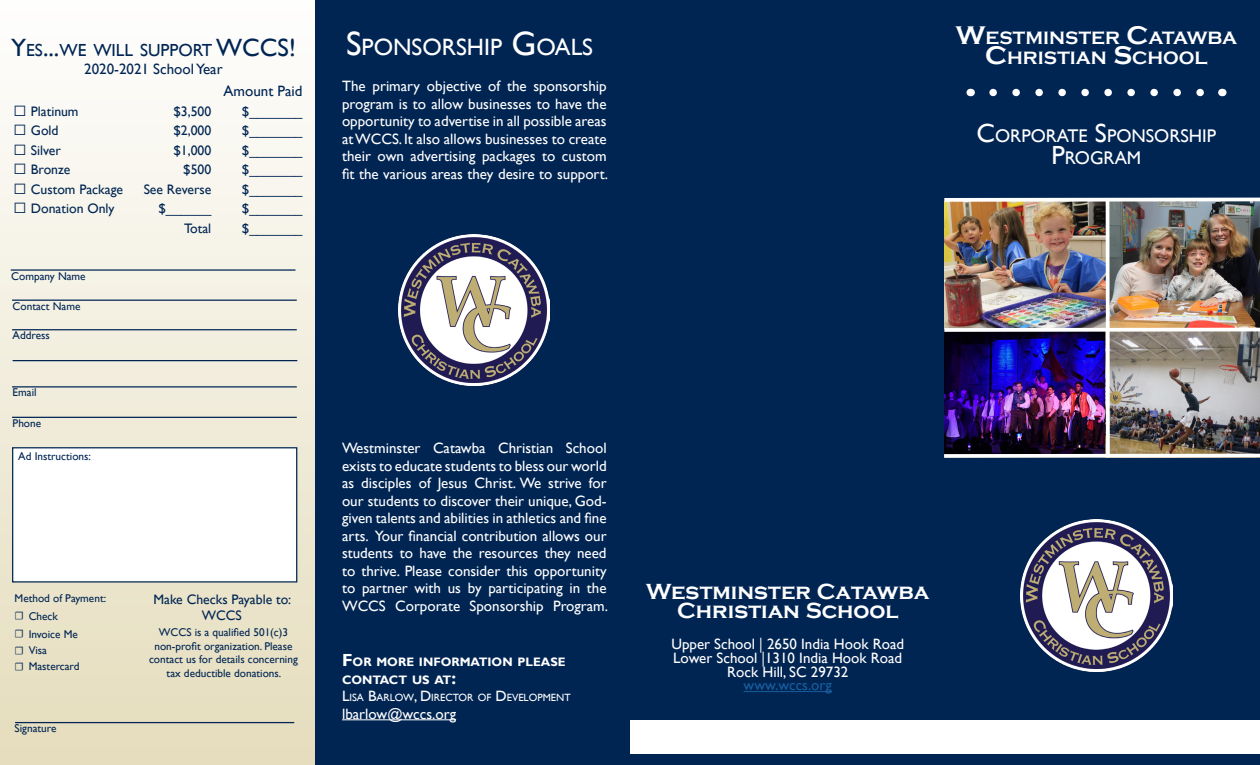
<style>
.page{position:relative;width:1260px;height:765px;background:#fff}
.page>*{position:absolute;margin:0;border:0;box-sizing:border-box;transform-origin:0 0}
.t1{font:23.62px "Gill Sans";color:#fff}
.t2{font:700 22.5px "Copperplate Gothic";color:#fff}
.t3{font:700 18.38px "Copperplate Gothic";color:#fff}
.t4{font:18.38px "Gill Sans";color:#fff}
.t5{font:17.5px "Gill Sans";color:#002553}
.t6{font:15px/17.5px "Gill Sans";color:#fff;text-align:justify}
.t7{font:15px "Gill Sans";color:#002553}
.t8{font:15px "Gill Sans";color:#175d9e}
.t9{font:13.75px "Gill Sans";color:#002553}
.t10{font:700 12.25px/17.5px "Gill Sans";color:#fff}
.t11{font:11.25px/13.5px "Gill Sans";color:#002553;text-align:center}
.t12{font:10.5px "Gill Sans";color:#fff}
.s1{font-size:25px}
.s2{font-family:"Minion Pro"}
.s3{font-size:33.75px}
.s4{font-size:26.25px}
.s5{font-size:17.5px}
.s6{font-size:15px}
.s7{font-family:"Myriad Pro"}
</style>
<div class="page">
<div style="left:315px;top:0;width:945px;height:765px;background:#002553"></div>
<img style="left:1020px;top:519px;width:152px;height:152px">
<div style="left:630px;top:720px;width:630px;height:34px;background:#fff"></div>
<svg style="left:993px;top:89px;width:211px;height:7px"></svg>
<hr style="left:744px;top:691px;width:88px;height:1px;background:#175d9e">
<img style="left:399px;top:235px;width:151px;height:151px">
<hr style="left:342px;top:719px;width:114px;height:1px;background:#fff">
<div style="left:0;top:0;width:315px;height:765px;background:linear-gradient(to bottom,#fefefd,#e4dcbc)"></div>
<hr style="left:11px;top:269px;width:285px;height:2px;background:#002553">
<div style="left:12px;top:447px;width:285px;height:136px;background:#fff;border:1px solid #002553"></div>
<hr style="left:15px;top:722px;width:279px;height:1px;background:#002553">
<hr style="left:12px;top:300px;width:285px;height:1px;background:#002553">
<hr style="left:12px;top:329px;width:285px;height:1px;background:#002553">
<hr style="left:13px;top:360px;width:284px;height:1px;background:#002553">
<hr style="left:12px;top:386px;width:285px;height:2px;background:#002553">
<hr style="left:12px;top:417px;width:285px;height:1px;background:#002553">
<img style="left:944px;top:197px;width:316px;height:261px">
<p class="t5" style="left:11px;top:40px;width:286px"><span class="s1">Y</span>ES<span class="s1">...</span>WE WILL SUPPORT <span class="s1">WCCS!</span></p>
<p class="t7" style="left:84px;top:61px;width:140px">2020-2021 School Year</p>
<p class="t7" style="left:224px;top:83px;width:81px">Amount Paid</p>
<p class="t9" style="left:13px;top:103px;width:67px">☐ Platinum</p>
<p class="t9" style="left:173px;top:103px;width:39px">$3,500</p>
<p class="t9" style="left:242px;top:103px;width:62px">$_______</p>
<p class="t9" style="left:13px;top:123px;width:47px">☐ Gold</p>
<p class="t9" style="left:173px;top:123px;width:39px">$2,000</p>
<p class="t9" style="left:242px;top:123px;width:62px">$_______</p>
<p class="t9" style="left:13px;top:142px;width:49px">☐ Silver</p>
<p class="t9" style="left:173px;top:142px;width:39px">$1,000</p>
<p class="t9" style="left:242px;top:142px;width:62px">$_______</p>
<p class="t9" style="left:13px;top:162px;width:59px">☐ Bronze</p>
<p class="t9" style="left:183px;top:162px;width:30px">$500</p>
<p class="t9" style="left:242px;top:162px;width:62px">$_______</p>
<p class="t9" style="left:13px;top:181px;width:111px">☐ Custom Package</p>
<p class="t9" style="left:144px;top:181px;width:69px">See Reverse</p>
<p class="t9" style="left:242px;top:181px;width:62px">$_______</p>
<p class="t9" style="left:13px;top:201px;width:103px">☐ Donation Only</p>
<p class="t9" style="left:158px;top:201px;width:54px">$______</p>
<p class="t9" style="left:242px;top:201px;width:62px">$_______</p>
<p class="t9" style="left:184px;top:220px;width:29px">Total</p>
<p class="t9" style="left:242px;top:220px;width:62px">$_______</p>
<p class="t11" style="left:11px;top:269px;width:76px">Company Name</p>
<p class="t11" style="left:13px;top:299px;width:69px">Contact Name</p>
<p class="t11" style="left:13px;top:329px;width:39px">Address</p>
<p class="t11" style="left:13px;top:386px;width:26px">Email</p>
<p class="t11" style="left:13px;top:416px;width:30px">Phone</p>
<p class="t11" style="left:18px;top:450px;width:74px">Ad Instructions:</p>
<p class="t11" style="left:15px;top:592px;width:93px">Method of Payment:</p>
<p class="t11" style="left:15px;top:610px;width:45px"><span class="s2">☐</span> Check</p>
<p class="t11" style="left:15px;top:627px;width:65px"><span class="s2">☐</span> Invoice Me</p>
<p class="t11" style="left:15px;top:643px;width:34px"><span class="s2">☐</span> Visa</p>
<p class="t11" style="left:15px;top:659px;width:67px"><span class="s2">☐</span> Mastercard</p>
<p class="t11" style="left:15px;top:722px;width:43px">Signature</p>
<p class="t9" style="left:154px;top:591px;width:139px">Make Checks Payable to:</p>
<p class="t9" style="left:202px;top:608px;width:42px">WCCS</p>
<p class="t11" style="left:149px;top:626px;width:150px">WCCS is a qualified 501(c)3 non-profit organization. Please contact us for details concerning tax deductible donations.</p>
<p class="t1" style="left:346px;top:33px;width:247px"><span class="s3">S</span>PONSORSHIP <span class="s3">G</span>OALS</p>
<p class="t6" style="left:342px;top:78px;width:268px">The primary objective of the sponsorship program is to allow businesses to have the opportunity to advertise in all possible areas at WCCS. It also allows businesses to create their own advertising packages to custom fit the various areas they desire to support.</p>
<p class="t3" style="left:956px;top:27px;width:283px"><span class="s4">W</span>ESTMINSTER <span class="s4">C</span>ATAWBA</p>
<p class="t3" style="left:985px;top:47px;width:224px"><span class="s4">C</span>HRISTIAN <span class="s4">S</span>CHOOL</p>
<p class="t4" style="left:977px;top:125px;width:241px"><span class="s4">C</span>ORPORATE <span class="s4">S</span>PONSORSHIP</p>
<p class="t4" style="left:1052px;top:148px;width:91px"><span class="s4">P</span>ROGRAM</p>
<p class="t6" style="left:342px;top:440px;width:268px">Westminster Catawba Christian School exists to educate students to bless our world as disciples of Jesus Christ. We strive for our students to discover their unique, God&shy;given talents and abilities in athletics and fine arts. Your financial contribution allows our students to have the resources they need to thrive. Please consider this opportunity to partner with us by participating in the WCCS Corporate Sponsorship Program.</p>
<p class="t10" style="left:342px;top:654px;width:225px"><span class="s5">F</span>OR MORE INFORMATION PLEASE<br>CONTACT US AT<span class="s5">:</span></p>
<p class="t12" style="left:342px;top:692px;width:230px"><span class="s6">L</span>ISA <span class="s6">B</span>ARLOW<span class="s6">, D</span>IRECTOR OF <span class="s6">D</span>EVELOPMENT</p>
<p class="t6" style="left:342px;top:705px;width:116px">lbarlow@wccs.org</p>
<p class="t2" style="left:646px;top:579px;width:285px">Westminster Catawba</p>
<p class="t2" style="left:677px;top:598px;width:223px">Christian School</p>
<p class="t6" style="left:671px;top:636px;width:234px">Upper School <span class="s7">|</span> 2650 India Hook Road</p>
<p class="t6" style="left:673px;top:649px;width:230px">Lower School <span class="s7">|</span>1310 India Hook Road</p>
<p class="t6" style="left:727px;top:663px;width:123px">Rock Hill, SC 29732</p>
<p class="t8" style="left:744px;top:677px;width:90px">www.wccs.org</p>
</div>
